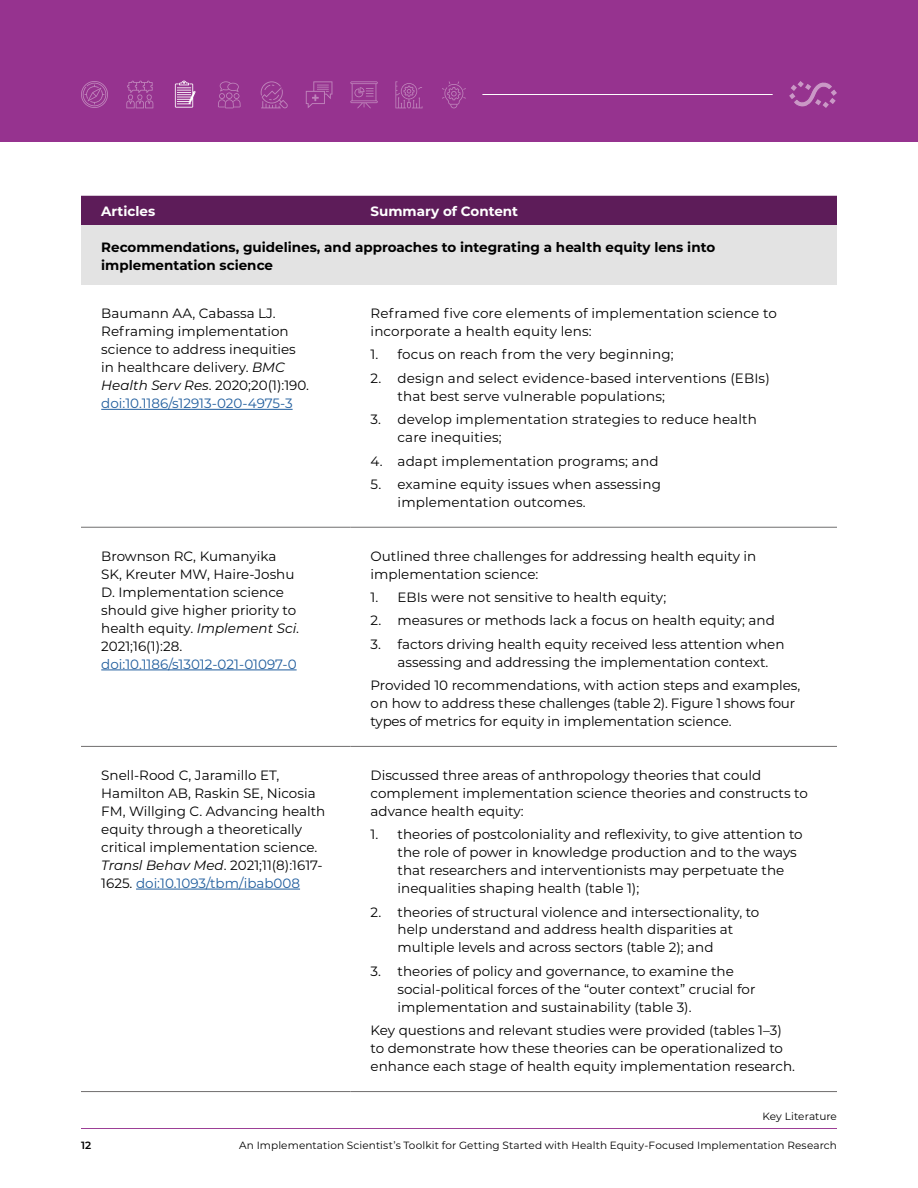
<style>
.page{position:relative;width:918px;height:1188px;background:#fff}
.page>*{position:absolute;margin:0;border:0;box-sizing:border-box;transform-origin:0 0}
.t1{font:13.5px/18px "Montserrat";color:#000}
.t2{font:700 13.5px/18px "Montserrat";color:#000}
.t3{font:700 13.5px "Montserrat";color:#fff}
.t4{font:10.5px "Montserrat";letter-spacing:.01em;color:#000}
.t5{font:600 10.5px "Montserrat";color:#000}
.s1{font-style:italic}
.s2{color:#205d9d}
</style>
<div class="page">
<hr style="left:81px;top:1128px;width:756px;height:1px;background:#96338f">
<div style="left:0;top:0;width:918px;height:142px;background:#96338f"></div>
<hr style="left:482px;top:94px;width:291px;height:1px;background:#fff">
<svg style="left:81px;top:81px;width:27px;height:27px"></svg>
<svg style="left:126px;top:81px;width:27px;height:27px"></svg>
<svg style="left:175px;top:81px;width:21px;height:27px"></svg>
<svg style="left:218px;top:81px;width:23px;height:27px"></svg>
<svg style="left:261px;top:81px;width:27px;height:27px"></svg>
<svg style="left:306px;top:81px;width:26px;height:27px"></svg>
<svg style="left:350px;top:81px;width:28px;height:27px"></svg>
<svg style="left:395px;top:81px;width:28px;height:27px"></svg>
<svg style="left:442px;top:81px;width:24px;height:27px"></svg>
<svg style="left:789px;top:81px;width:48px;height:27px"></svg>
<div style="left:81px;top:196px;width:756px;height:29px;background:#5d1c59"></div>
<div style="left:81px;top:225px;width:756px;height:60px;background:#e3e3e3"></div>
<hr style="left:81px;top:527px;width:269px;height:1px;background:#706e6e">
<hr style="left:350px;top:527px;width:487px;height:1px;background:#706e6e">
<hr style="left:81px;top:746px;width:269px;height:1px;background:#706e6e">
<hr style="left:350px;top:746px;width:487px;height:1px;background:#706e6e">
<hr style="left:81px;top:1091px;width:269px;height:1px;background:#706e6e">
<hr style="left:350px;top:1091px;width:487px;height:1px;background:#706e6e">
<hr style="left:101px;top:409px;width:192px;height:1px;background:#205d9d">
<hr style="left:101px;top:670px;width:196px;height:1px;background:#205d9d">
<hr style="left:136px;top:889px;width:164px;height:1px;background:#205d9d">
<p class="t3" style="left:101px;top:201px;width:55px">Articles</p>
<p class="t3" style="left:371px;top:201px;width:149px">Summary of Content</p>
<p class="t2" style="left:101px;top:237px;width:615px">Recommendations, guidelines, and approaches to integrating a health equity lens into implementation science</p>
<p class="t1" style="left:101px;top:304px;width:209px">Baumann AA, Cabassa LJ.<br>Reframing implementation science to address inequities in healthcare delivery. <span class="s1">BMC<br>Health Serv Res</span>. 2020;20(1):190. <span class="s2">doi:10.1186/s12913-020-4975-3</span></p>
<p class="t1" style="left:371px;top:304px;width:408px">Reframed five core elements of implementation science to incorporate a health equity lens:</p>
<p class="t1" style="left:371px;top:345px;width:305px">1. focus on reach from the very beginning;</p>
<p class="t1" style="left:398px;top:369px;width:374px;text-indent:-27px">2. design and select evidence-based interventions (EBIs) that best serve vulnerable populations;</p>
<p class="t1" style="left:398px;top:410px;width:361px;text-indent:-27px">3. develop implementation strategies to reduce health care inequities;</p>
<p class="t1" style="left:371px;top:451px;width:289px">4. adapt implementation programs; and</p>
<p class="t1" style="left:398px;top:475px;width:265px;text-indent:-27px">5. examine equity issues when assessing implementation outcomes.</p>
<p class="t1" style="left:101px;top:546px;width:199px">Brownson RC, Kumanyika<br>SK, Kreuter MW, Haire-Joshu<br>D. Implementation science should give higher priority to health equity. <span class="s1">Implement Sci</span>.<br>2021;16(1):28. <span class="s2">doi:10.1186/s13012-021-01097-0</span></p>
<p class="t1" style="left:371px;top:546px;width:387px">Outlined three challenges for addressing health equity in implementation science:</p>
<p class="t1" style="left:371px;top:588px;width:297px">1. EBIs were not sensitive to health equity;</p>
<p class="t1" style="left:371px;top:611px;width:406px">2. measures or methods lack a focus on health equity; and</p>
<p class="t1" style="left:398px;top:634px;width:388px;text-indent:-27px">3. factors driving health equity received less attention when assessing and addressing the implementation context.</p>
<p class="t1" style="left:371px;top:676px;width:431px">Provided 10 recommendations, with action steps and examples, on how to address these challenges (table 2). Figure 1 shows four types of metrics for equity in implementation science.</p>
<p class="t1" style="left:101px;top:765px;width:226px">Snell-Rood C, Jaramillo ET,<br>Hamilton AB, Raskin SE, Nicosia<br>FM, Willging C. Advancing health equity through a theoretically critical implementation science.<br><span class="s1">Transl Behav Med</span>. 2021;11(8):1617-<br>1625. <span class="s2">doi:10.1093/tbm/ibab008</span></p>
<p class="t1" style="left:371px;top:765px;width:439px">Discussed three areas of anthropology theories that could complement implementation science theories and constructs to advance health equity:</p>
<p class="t1" style="left:398px;top:825px;width:407px;text-indent:-27px">1. theories of postcoloniality and reflexivity, to give attention to the role of power in knowledge production and to the ways that researchers and interventionists may perpetuate the inequalities shaping health (table 1);</p>
<p class="t1" style="left:398px;top:902px;width:363px;text-indent:-27px">2. theories of structural violence and intersectionality, to help understand and address health disparities at multiple levels and across sectors (table 2); and</p>
<p class="t1" style="left:398px;top:962px;width:359px;text-indent:-27px">3. theories of policy and governance, to examine the social-political forces of the “outer context” crucial for implementation and sustainability (table 3).</p>
<p class="t1" style="left:371px;top:1021px;width:426px">Key questions and relevant studies were provided (tables 1–3) to demonstrate how these theories can be operationalized to enhance each stage of health equity implementation research.</p>
<p class="t4" style="left:763px;top:1109px;width:76px">Key Literature</p>
<p class="t5" style="left:81px;top:1138px;width:12px">12</p>
<p class="t4" style="left:239px;top:1138px;width:599px">An Implementation Scientist’s Toolkit for Getting Started with Health Equity-Focused Implementation Research</p>
</div>
